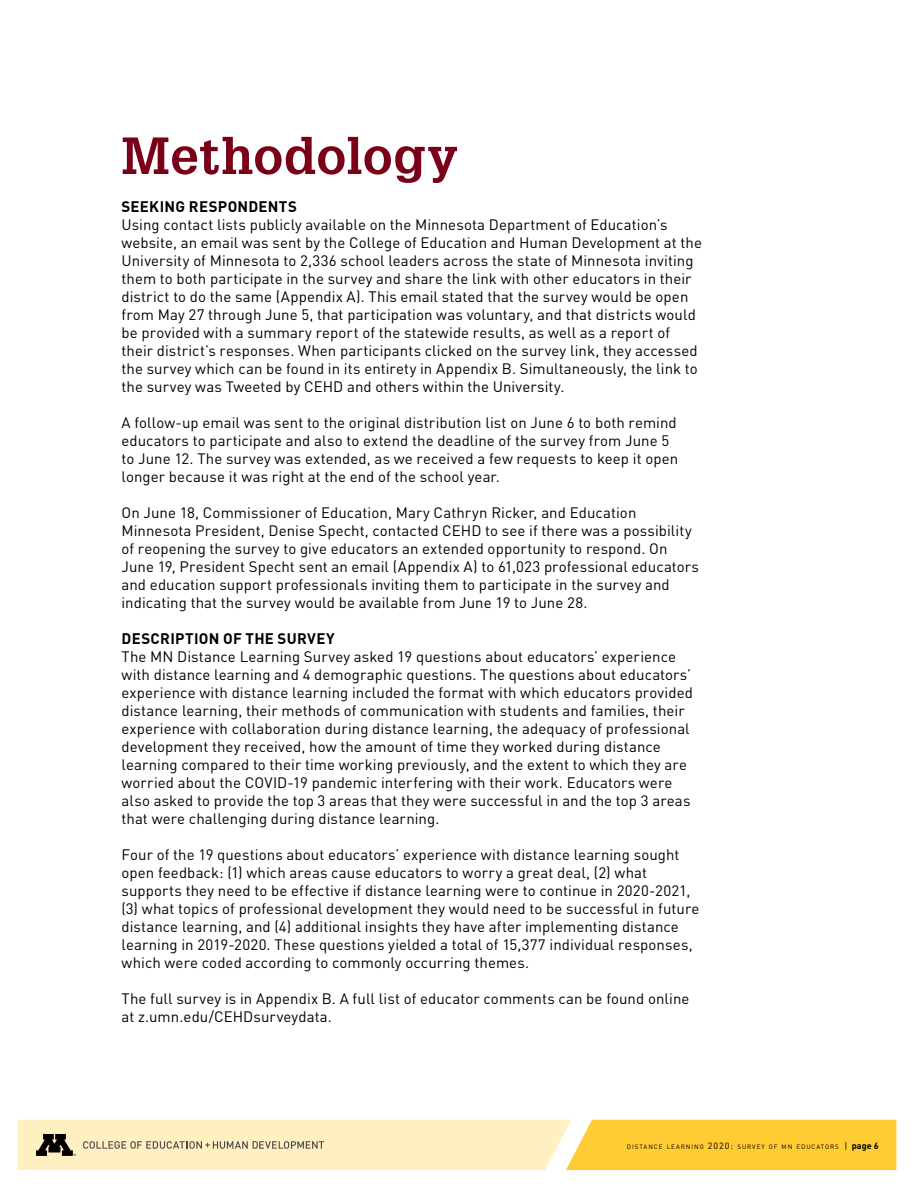
<style>
.page{position:relative;width:918px;height:1188px;background:#fff}
.page>*{position:absolute;margin:0;border:0;box-sizing:border-box;transform-origin:0 0}
.t1{font:700 51px "Glypha LT Std";letter-spacing:.01em;color:#7a0019}
.t2{font:15px/18px "DINOT";letter-spacing:.005em;color:#000}
.t3{font:700 15px "DINOT";letter-spacing:.02em;color:#000}
.t4{font:6.3px "DINOT";letter-spacing:.15em;color:#000}
.s1{font-size:9px}
.s2{font-weight:700;font-size:9px}
</style>
<div class="page">
<svg style="left:17px;top:1120px;width:879px;height:50px;background:#f9de8c"></svg>
<h1 class="t1" style="left:122px;top:124px;width:338px">Methodology</h1>
<p class="t3" style="left:122px;top:195px;width:177px">SEEKING RESPONDENTS</p>
<p class="t2" style="left:121px;top:215px;width:582px">Using contact lists publicly available on the Minnesota Department of Education’s website, an email was sent by the College of Education and Human Development at the University of Minnesota to 2,336 school leaders across the state of Minnesota inviting them to both participate in the survey and share the link with other educators in their district to do the same (Appendix A). This email stated that the survey would be open from May 27 through June 5, that participation was voluntary, and that districts would be provided with a summary report of the statewide results, as well as a report of their district’s responses. When participants clicked on the survey link, they accessed the survey which can be found in its entirety in Appendix B. Simultaneously, the link to the survey was Tweeted by CEHD and others within the University.</p>
<p class="t2" style="left:121px;top:413px;width:558px">A follow-up email was sent to the original distribution list on June 6 to both remind educators to participate and also to extend the deadline of the survey from June 5 to June 12. The survey was extended, as we received a few requests to keep it open longer because it was right at the end of the school year.</p>
<p class="t2" style="left:121px;top:503px;width:579px">On June 18, Commissioner of Education, Mary Cathryn Ricker, and Education Minnesota President, Denise Specht, contacted CEHD to see if there was a possibility of reopening the survey to give educators an extended opportunity to respond. On June 19, President Specht sent an email (Appendix A) to 61,023 professional educators and education support professionals inviting them to participate in the survey and indicating that the survey would be available from June 19 to June 28.</p>
<p class="t3" style="left:122px;top:627px;width:215px">DESCRIPTION OF THE SURVEY</p>
<p class="t2" style="left:121px;top:647px;width:573px">The MN Distance Learning Survey asked 19 questions about educators’ experience with distance learning and 4 demographic questions. The questions about educators’ experience with distance learning included the format with which educators provided distance learning, their methods of communication with students and families, their experience with collaboration during distance learning, the adequacy of professional development they received, how the amount of time they worked during distance learning compared to their time working previously, and the extent to which they are worried about the COVID-19 pandemic interfering with their work. Educators were also asked to provide the top 3 areas that they were successful in and the top 3 areas that were challenging during distance learning.</p>
<p class="t2" style="left:121px;top:845px;width:580px">Four of the 19 questions about educators’ experience with distance learning sought open feedback: (1) which areas cause educators to worry a great deal, (2) what supports they need to be effective if distance learning were to continue in 2020-2021, (3) what topics of professional development they would need to be successful in future distance learning, and (4) additional insights they have after implementing distance learning in 2019-2020. These questions yielded a total of 15,377 individual responses, which were coded according to commonly occurring themes.</p>
<p class="t2" style="left:121px;top:989px;width:570px">The full survey is in Appendix B. A full list of educator comments can be found online at z.umn.edu/CEHDsurveydata.</p>
<p class="t4" style="left:627px;top:1142px;width:253px">DISTANCE LEARNING <span class="s1">2020:</span> SURVEY OF MN EDUCATORS <span class="s1">|</span> <span class="s2">page 6</span></p>
</div>
